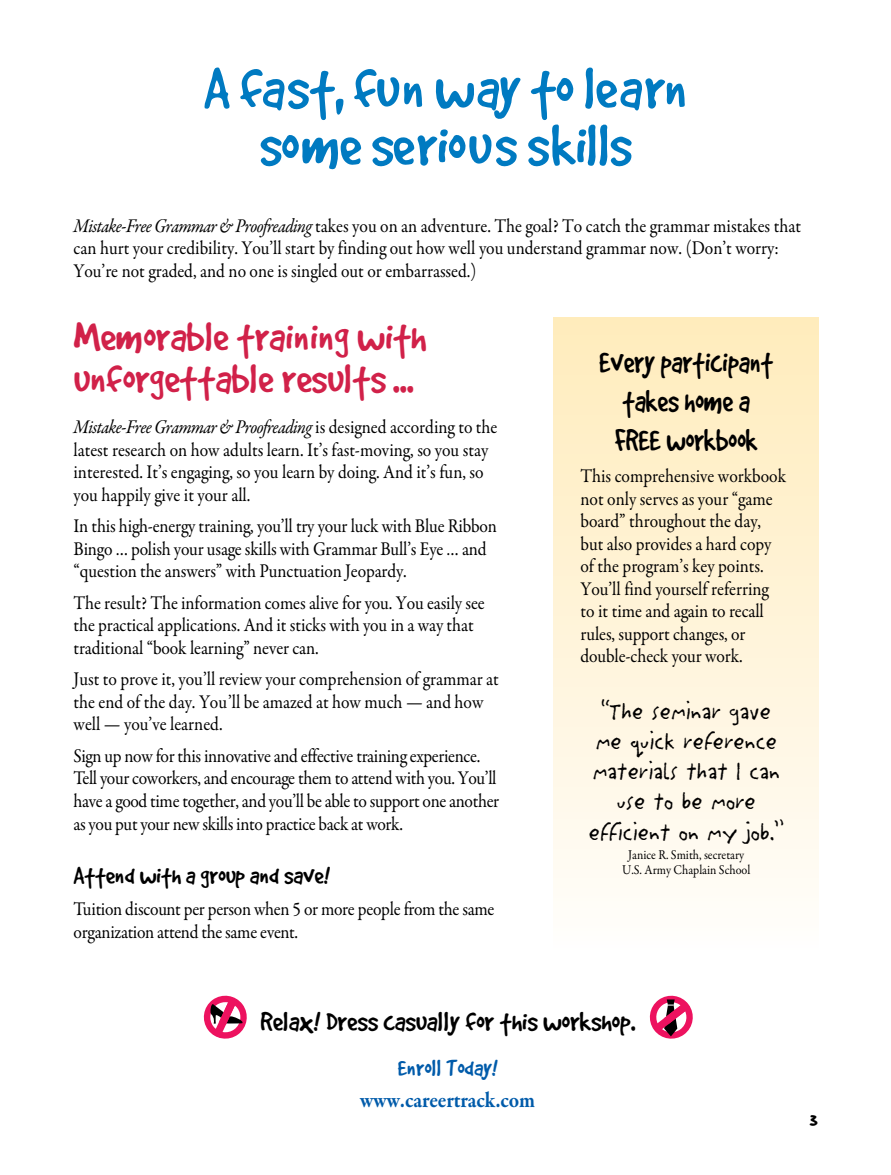
<style>
.page{position:relative;width:891px;height:1175px;background:#fff}
.page>*{position:absolute;margin:0;border:0;box-sizing:border-box;transform-origin:0 0}
.t1{font:64.5px/57px "Good Dog Plain";letter-spacing:-.015em;color:#007ac1;text-align:center}
.t2{font:45px/42px "Good Dog Plain";color:#d12149}
.t3{font:34.5px/39px "Good Dog Plain";color:#000;text-align:center;scale:.9 1}
.t4{font:30px "Good Dog Plain";color:#000}
.t5{font:27px/30px "Litterbox ICG";letter-spacing:-.015em;color:#000;text-align:center}
.t6{font:27px "Good Dog Plain";color:#000}
.t7{font:25.5px "Good Dog Plain";color:#005baa}
.t8{font:24px "Good Dog Plain";color:#000}
.t9{font:700 22.5px "Garamond Premr Pro";letter-spacing:-.005em;color:#005baa;scale:.9 1}
.t10{font:19.5px/22.5px "Garamond Premr Pro";letter-spacing:-.005em;color:#000;scale:.9 1}
.t11{font:13.5px/15px "Garamond Premr Pro";color:#000;text-align:center;scale:.9 1}
.s1{font-style:italic}
</style>
<div class="page">
<div style="left:554px;top:317px;width:265px;height:633px;background:linear-gradient(to bottom,#ffecbb,#fffdfb)"></div>
<svg style="left:649px;top:995px;width:44px;height:44px"></svg>
<svg style="left:203px;top:995px;width:44px;height:44px"></svg>
<h1 class="t1" style="left:204px;top:59px;width:485px">A fast, fun way to learn some serious skills</h1>
<p class="t10" style="left:74px;top:215px;width:810px"><span class="s1">Mistake-Free Grammar &amp; Proofreading</span> takes you on an adventure. The goal? To catch the grammar mistakes that can hurt your credibility. You’ll start by finding out how well you understand grammar now. (Don’t worry:<br>You’re not graded, and no one is singled out or embarrassed.)</p>
<h2 class="t2" style="left:74px;top:315px;width:354px">Memorable training with unforgettable results ...</h2>
<p class="t10" style="left:74px;top:416px;width:473px"><span class="s1">Mistake-Free Grammar &amp; Proofreading</span> is designed according to the latest research on how adults learn. It’s fast-moving, so you stay interested. It’s engaging, so you learn by doing. And it’s fun, so you happily give it your all.</p>
<p class="t10" style="left:74px;top:515px;width:472px">In this high-energy training, you’ll try your luck with Blue Ribbon<br>Bingo … polish your usage skills with Grammar Bull’s Eye … and “question the answers” with Punctuation Jeopardy.</p>
<p class="t10" style="left:74px;top:592px;width:458px">The result? The information comes alive for you. You easily see the practical applications. And it sticks with you in a way that traditional “book learning” never can.</p>
<p class="t10" style="left:74px;top:668px;width:474px">Just to prove it, you’ll review your comprehension of grammar at the end of the day. You’ll be amazed at how much — and how well — you’ve learned.</p>
<p class="t10" style="left:74px;top:745px;width:475px">Sign up now for this innovative and effective training experience.<br>Tell your coworkers, and encourage them to attend with you. You’ll have a good time together, and you’ll be able to support one another as you put your new skills into practice back at work.</p>
<h3 class="t6" style="left:74px;top:861px;width:258px">Attend with a group and save!</h3>
<p class="t10" style="left:74px;top:898px;width:469px">Tuition discount per person when 5 or more people from the same organization attend the same event.</p>
<h3 class="t3" style="left:599px;top:342px;width:195px">Every participant takes home a<br>FREE workbook</h3>
<p class="t10" style="left:580px;top:465px;width:230px">This comprehensive workbook not only serves as your “game board” throughout the day, but also provides a hard copy of the program’s key points.<br>You’ll find yourself referring to it time and again to recall rules, support changes, or double-check your work.</p>
<h3 class="t5" style="left:589px;top:695px;width:197px">“The seminar gave me quick reference materials that I can use to be more efficient on my job.”</h3>
<p class="t11" style="left:622px;top:847px;width:144px">Janice R. Smith, secretary<br>U.S. Army Chaplain School</p>
<h3 class="t4" style="left:260px;top:1005px;width:376px">Relax! Dress casually for this workshop.</h3>
<h3 class="t7" style="left:398px;top:1054px;width:101px">Enroll Today!</h3>
<p class="t9" style="left:360px;top:1086px;width:196px">www.careertrack.com</p>
<p class="t8" style="left:809px;top:1107px;width:10px">3</p>
</div>
